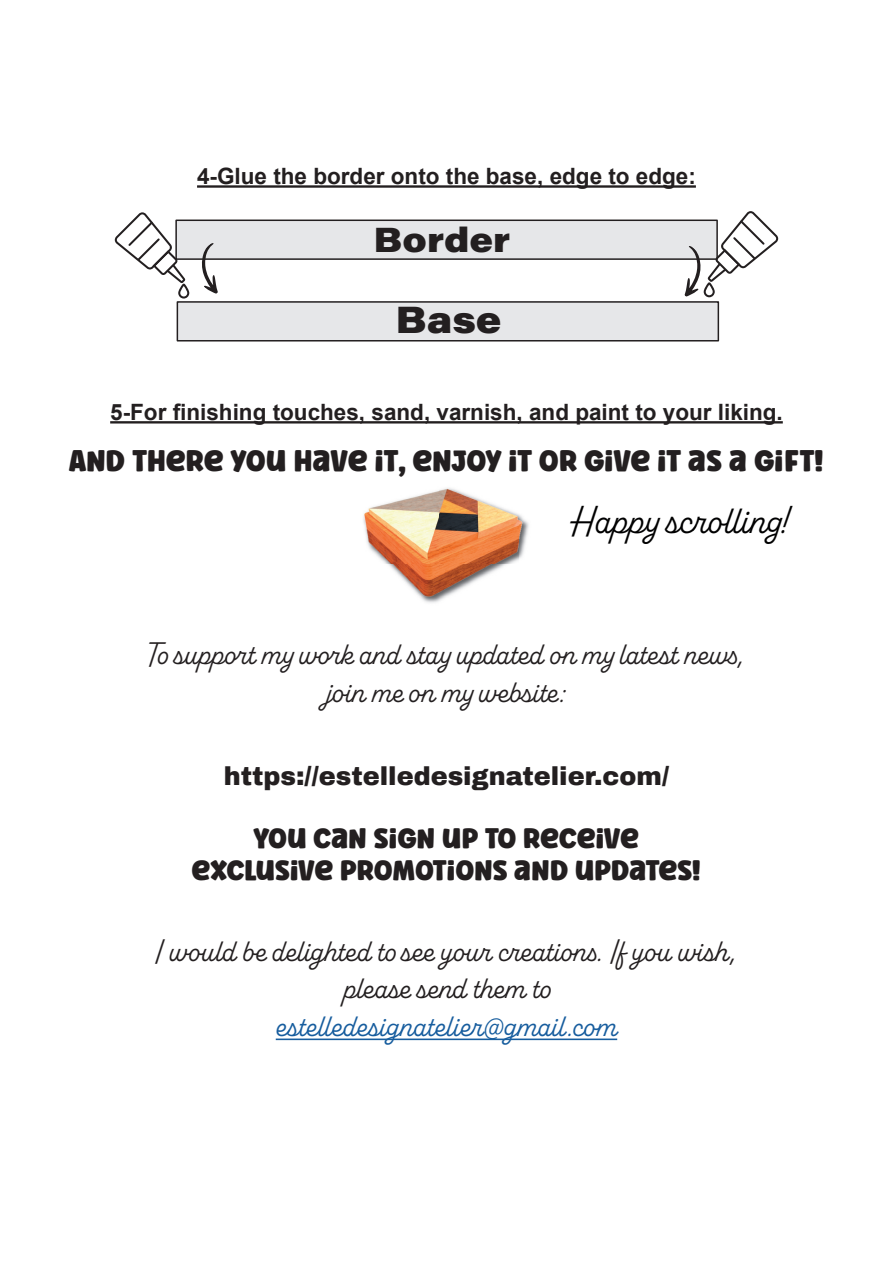
<style>
.page{position:relative;width:893px;height:1263px;background:#fff}
.page>*{position:absolute;margin:0;border:0;box-sizing:border-box;transform-origin:0 0}
.t1{font:39.3px "Alkaline";color:#000001}
.t2{font:900 37.35px "Acumin Pro Wide";color:#231f20}
.t3{font:900 34.35px "Acumin Pro Wide";color:#231f20}
.t4{font:31.5px/37.8px "Alkaline";color:#231f20;text-align:center}
.t5{font:31.5px "Alkaline";color:#175d9e}
.t6{font:28.5px "Ask Why";color:#231f20}
.t7{font:27px/32.4px "Ask Why";color:#231f20;text-align:center}
.t8{font:900 25.5px "Archivo";color:#231f20}
.t9{font:700 22.5px "Arial";color:#231f20}
</style>
<div class="page">
<hr style="left:276px;top:1038px;width:341px;height:2px;background:#175d9e">
<img style="left:363px;top:488px;width:166px;height:115px">
<hr style="left:197px;top:185px;width:499px;height:3px;background:#231f20">
<div style="left:176px;top:220px;width:541px;height:39px;background:#e6e7e9"></div>
<div style="left:175px;top:220px;width:543px;height:40px;border:2px solid #231f20"></div>
<div style="left:177px;top:302px;width:541px;height:39px;background:#e6e7e9"></div>
<div style="left:177px;top:301px;width:542px;height:40px;border:2px solid #231f20"></div>
<svg style="left:201px;top:243px;width:17px;height:51px"></svg>
<svg style="left:684px;top:211px;width:94px;height:86px"></svg>
<svg style="left:115px;top:212px;width:74px;height:87px"></svg>
<hr style="left:110px;top:421px;width:673px;height:2px;background:#231f20">
<p class="t9" style="left:197px;top:161px;width:500px">4-Glue the border onto the base, edge to edge:</p>
<p class="t3" style="left:374px;top:214px;width:138px">Border</p>
<p class="t2" style="left:395px;top:292px;width:108px">Base</p>
<p class="t9" style="left:110px;top:397px;width:674px">5-For finishing touches, sand, varnish, and paint to your liking.</p>
<p class="t6" style="left:69px;top:442px;width:756px">AND THERE YOU HAVE IT, ENJOY IT OR GIVE IT AS A GIFT!</p>
<p class="t1" style="left:571px;top:497px;width:217px">Happy scrolling!</p>
<p class="t4" style="left:148px;top:636px;width:599px">To support my work and stay updated on my latest news, join me on my website:</p>
<p class="t8" style="left:224px;top:761px;width:447px">https://estelledesignatelier.com/</p>
<p class="t7" style="left:192px;top:822px;width:511px">YOU CAN SIGN UP TO RECEIVE<br>EXCLUSIVE PROMOTIONS AND UPDATES!</p>
<p class="t4" style="left:156px;top:933px;width:583px">I would be delighted to see your creations. If you wish, please send them to</p>
<p class="t5" style="left:276px;top:1007px;width:343px">estelledesignatelier@gmail.com</p>
</div>
